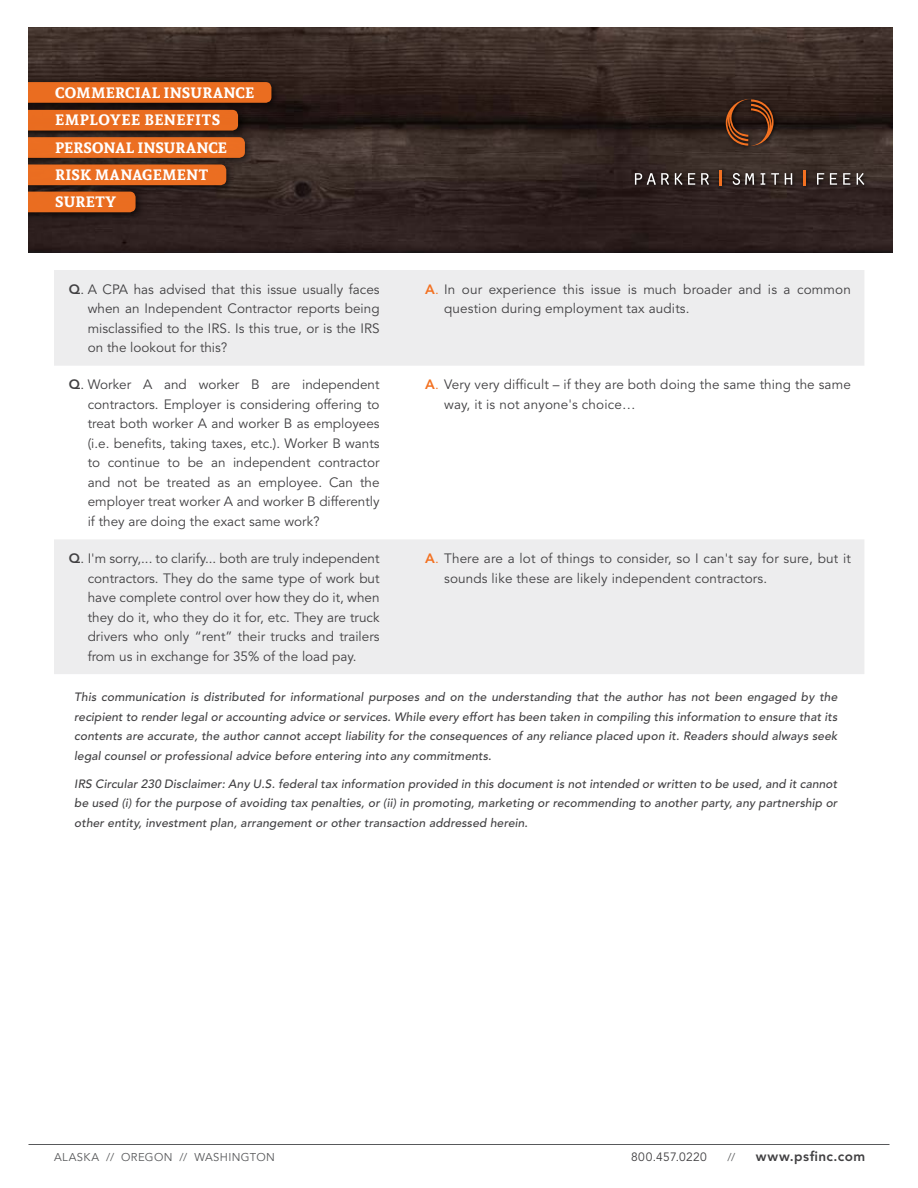
<style>
.page{position:relative;width:918px;height:1188px;background:#fff}
.page>*{position:absolute;margin:0;border:0;box-sizing:border-box;transform-origin:0 0}
.t1{font:700 15px/27.3px "Andada";letter-spacing:.015em;color:#fff}
.t2{font:13.5px/19.5px "Avenir LT Std";letter-spacing:.01em;color:#414042;text-align:justify}
.t3{font:800 13.5px "Avenir LT Std";letter-spacing:.04em;color:#414042}
.t4{font:italic 500 12px/19.5px "Avenir LT Std";letter-spacing:.01em;color:#414042;text-align:justify}
.t5{font:12px "Avenir LT Std";letter-spacing:.03em;color:#414042}
.t6{font:11.25px "Avenir LT Std";letter-spacing:.035em;color:#58595b}
.s1{font-weight:800}
.s2{font-weight:800;color:#f37121}
.s3{color:#f37121}
</style>
<div class="page">
<hr style="left:28px;top:1144px;width:862px;height:1px;background:#58595b">
<img style="left:28px;top:27px;width:864px;height:226px">
<div style="left:632px;top:97px;width:238px;height:94px;background:#000;opacity:.75"></div>
<svg style="left:726px;top:99px;width:48px;height:47px;background:#552f1b"></svg>
<svg style="left:635px;top:173px;width:34px;height:12px"></svg>
<svg style="left:675px;top:173px;width:20px;height:12px"></svg>
<svg style="left:701px;top:173px;width:8px;height:12px"></svg>
<svg style="left:733px;top:173px;width:21px;height:12px"></svg>
<svg style="left:761px;top:173px;width:4px;height:12px"></svg>
<svg style="left:771px;top:173px;width:8px;height:12px"></svg>
<svg style="left:785px;top:173px;width:7px;height:12px"></svg>
<svg style="left:817px;top:173px;width:7px;height:12px"></svg>
<svg style="left:830px;top:173px;width:7px;height:12px"></svg>
<svg style="left:843px;top:173px;width:7px;height:12px"></svg>
<svg style="left:857px;top:173px;width:7px;height:12px"></svg>
<svg style="left:719px;top:170px;width:2px;height:16px"></svg>
<svg style="left:803px;top:170px;width:2px;height:16px"></svg>
<div style="left:13px;top:77px;width:268px;height:35px;background:#000;opacity:.75"></div>
<svg style="left:28px;top:82px;width:243px;height:21px;background:#e66b1f"></svg>
<div style="left:13px;top:105px;width:234px;height:35px;background:#000;opacity:.75"></div>
<div style="left:28px;top:110px;width:210px;height:21px;background:#e96d20"></div>
<div style="left:13px;top:133px;width:241px;height:34px;background:#000;opacity:.75"></div>
<svg style="left:28px;top:137px;width:217px;height:21px;background:#e76c21"></svg>
<div style="left:13px;top:160px;width:222px;height:34px;background:#000;opacity:.75"></div>
<div style="left:28px;top:164px;width:198px;height:21px;background:#eb6e21"></div>
<div style="left:13px;top:187px;width:132px;height:35px;background:#000;opacity:.75"></div>
<div style="left:28px;top:192px;width:108px;height:20px;background:#ea6d20"></div>
<div style="left:0;top:0;width:28px;height:270px;background:#fff"></div>
<svg style="left:54px;top:270px;width:810px;height:404px;fill:#ededee"></svg>
<p class="t1" style="left:55px;top:79px;width:201px">COMMERCIAL INSURANCE<br>EMPLOYEE BENEFITS<br>PERSONAL INSURANCE<br>RISK MANAGEMENT<br>SURETY</p>
<p class="t2" style="left:88px;top:280px;width:293px;text-indent:-19px"><span class="s1">Q</span>Q. A CPA has advised that this issue usually faces when an Independent Contractor reports being misclassified to the IRS. Is this true, or is the IRS on the lookout for this?</p>
<p class="t2" style="left:444px;top:280px;width:408px;text-indent:-19px"><span class="s2">A</span><span class="s3">A.</span> In our experience this issue is much broader and is a common question during employment tax audits.</p>
<p class="t2" style="left:88px;top:375px;width:293px;text-indent:-19px"><span class="s1">Q</span>Q. Worker A and worker B are independent contractors. Employer is considering offering to treat both worker A and worker B as employees (i.e. benefits, taking taxes, etc.). Worker B wants to continue to be an independent contractor and not be treated as an employee. Can the employer treat worker A and worker B differently if they are doing the exact same work?</p>
<p class="t2" style="left:444px;top:375px;width:408px;text-indent:-19px"><span class="s2">A</span><span class="s3">A.</span> Very very difficult – if they are both doing the same thing the same way, it is not anyone's choice…</p>
<p class="t2" style="left:88px;top:549px;width:293px;text-indent:-19px"><span class="s1">Q</span>Q. I'm sorry,... to clarify... both are truly independent contractors. They do the same type of work but have complete control over how they do it, when they do it, who they do it for, etc. They are truck drivers who only “rent” their trucks and trailers from us in exchange for 35% of the load pay.</p>
<p class="t2" style="left:444px;top:549px;width:408px;text-indent:-19px"><span class="s2">A</span><span class="s3">A.</span> There are a lot of things to consider, so I can't say for sure, but it sounds like these are likely independent contractors.</p>
<p class="t4" style="left:74px;top:688px;width:765px">This communication is distributed for informational purposes and on the understanding that the author has not been engaged by the recipient to render legal or accounting advice or services. While every effort has been taken in compiling this information to ensure that its contents are accurate, the author cannot accept liability for the consequences of any reliance placed upon it. Readers should always seek legal counsel or professional advice before entering into any commitments.</p>
<p class="t4" style="left:74px;top:774px;width:765px">IRS Circular 230 Disclaimer: Any U.S. federal tax information provided in this document is not intended or written to be used, and it cannot be used (i) for the purpose of avoiding tax penalties, or (ii) in promoting, marketing or recommending to another party, any partnership or other entity, investment plan, arrangement or other transaction addressed herein.</p>
<p class="t6" style="left:54px;top:1151px;width:222px">ALASKA // OREGON // WASHINGTON</p>
<p class="t5" style="left:631px;top:1150px;width:77px">800.457.0220</p>
<p class="t6" style="left:727px;top:1151px;width:9px">//</p>
<p class="t3" style="left:756px;top:1148px;width:111px">www.psfinc.com</p>
</div>
